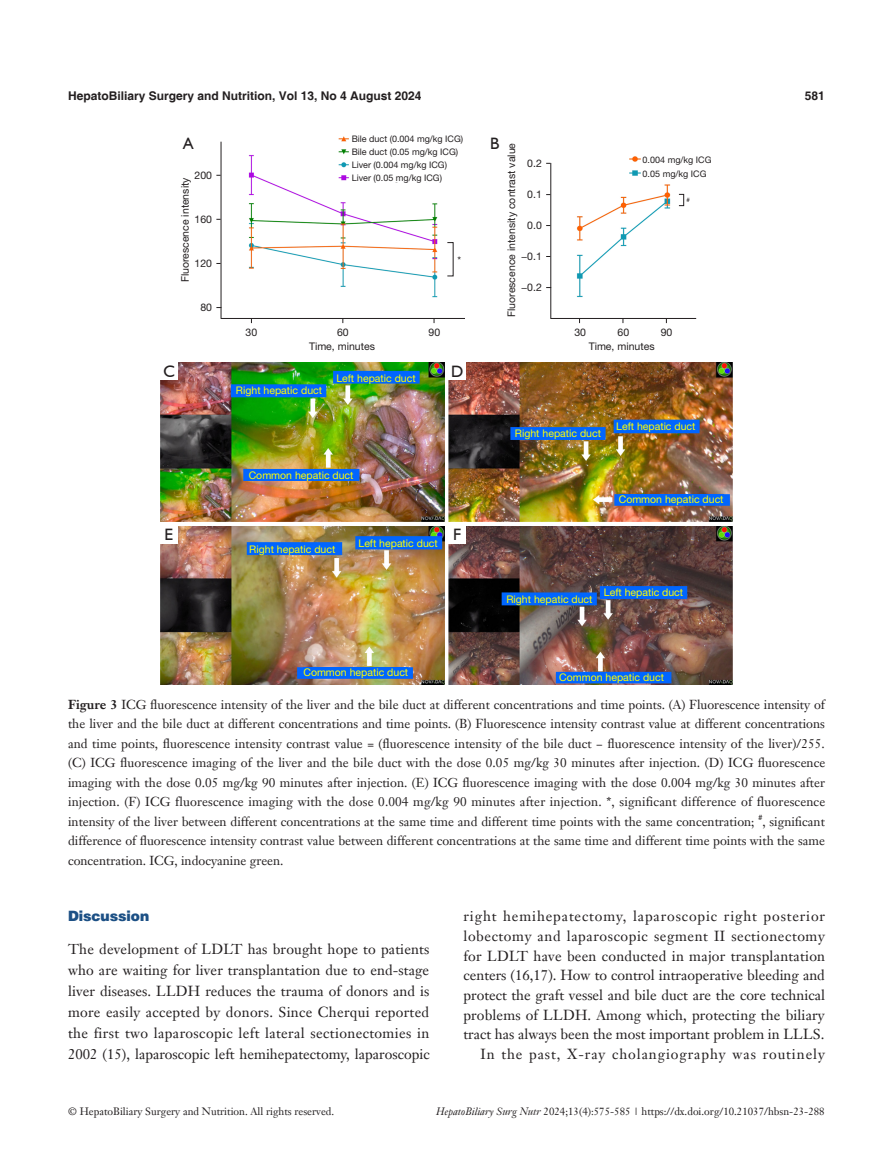
<style>
.page{position:relative;width:893px;height:1170px;background:#fff}
.page>*{position:absolute;margin:0;border:0;box-sizing:border-box;transform-origin:0 0}
.Cite{font:16.5px "Humanist 521 BT";color:#231f20}
.t1{font:14.25px/19.6px "Janson Text LT";color:#231f20;text-align:justify}
.t2{font:14.25px "Janson Text LT";letter-spacing:.065em;color:#231f20}
._1ji-6_5{font:900 14.25px "Helvetica";color:#1c5085}
.tuzhu{font:12.75px/19.5px "Janson Text LT";color:#231f20;text-align:justify}
.t3{font:700 12px "Helvetica";color:#231f20}
.t4{font:10.5px "Helvetica Neue LT Pro";color:#ff0}
.t5{font:10.5px "Janson Text LT";color:#231f20}
.t6{font:10.5px "Helvetica Neue LT Pro";color:#231f20}
.t7{font:9px "Helvetica Neue LT Pro";color:#231f20}
.tuzhu-2{font:7.5px "Janson Text LT";color:#231f20}
.t8{font:6.15px "Helvetica Neue LT Pro";color:#231f20}
.s1{font-weight:700}
.s2{font-style:italic}
</style>
<div class="page">
<img style="left:449px;top:526px;width:283px;height:159px">
<div style="left:559px;top:672px;width:105px;height:10px;background:#06f"></div>
<img style="left:449px;top:362px;width:283px;height:160px">
<div style="left:619px;top:494px;width:105px;height:10px;background:#06f"></div>
<img style="left:161px;top:526px;width:283px;height:159px">
<div style="left:303px;top:667px;width:105px;height:10px;background:#06f"></div>
<img style="left:161px;top:362px;width:283px;height:160px">
<div style="left:249px;top:470px;width:105px;height:10px;background:#06f"></div>
<div style="left:161px;top:362px;width:17px;height:17px;background:#fff"></div>
<div style="left:449px;top:362px;width:17px;height:17px;background:#fff"></div>
<div style="left:161px;top:526px;width:17px;height:17px;background:#fff"></div>
<div style="left:449px;top:526px;width:17px;height:17px;background:#fff"></div>
<img style="left:248px;top:136px;width:190px;height:162px">
<div style="left:352px;top:134px;width:112px;height:48px;background:#fff"></div>
<hr style="left:221px;top:142px;width:1px;height:177px;background:#231f20">
<hr style="left:221px;top:318px;width:244px;height:1px;background:#231f20">
<img style="left:577px;top:156px;width:94px;height:142px">
<div style="left:643px;top:155px;width:70px;height:23px;background:#fff"></div>
<hr style="left:550px;top:163px;width:1px;height:156px;background:#231f20">
<hr style="left:551px;top:318px;width:145px;height:1px;background:#231f20">
<div style="left:678px;top:194px;width:6px;height:12px;border:1px solid #231f20"></div>
<p class="t3" style="left:68px;top:88px;width:355px">HepatoBiliary Surgery and Nutrition, Vol 13, No 4 August 2024</p>
<p class="t3" style="left:805px;top:88px;width:22px">581</p>
<p class="t7" style="left:352px;top:133px;width:113px">Bile duct (0.004 mg/kg ICG)</p>
<p class="t7" style="left:352px;top:146px;width:108px">Bile duct (0.05 mg/kg ICG)</p>
<p class="t7" style="left:352px;top:159px;width:97px">Liver (0.004 mg/kg ICG)</p>
<p class="t7" style="left:352px;top:172px;width:92px">Liver (0.05 mg/kg ICG)</p>
<p class="Cite" style="left:183px;top:133px;width:12px">A</p>
<p class="Cite" style="left:490px;top:133px;width:11px">B</p>
<p class="t6" style="left:195px;top:169px;width:19px">200</p>
<p class="t6" style="left:195px;top:213px;width:19px">160</p>
<p class="t6" style="left:195px;top:257px;width:19px">120</p>
<p class="t6" style="left:200px;top:300px;width:13px">80</p>
<p class="t6" style="left:179px;top:282px;width:106px;rotate:-90deg">Fluorescence intensity</p>
<p class="t6" style="left:458px;top:254px;width:5px">*</p>
<p class="t6" style="left:246px;top:326px;width:13px">30</p>
<p class="t6" style="left:337px;top:326px;width:13px">60</p>
<p class="t6" style="left:429px;top:326px;width:13px">90</p>
<p class="t6" style="left:309px;top:339px;width:67px">Time, minutes</p>
<p class="Cite" style="left:163px;top:361px;width:13px">C</p>
<p class="Cite" style="left:451px;top:361px;width:14px">D</p>
<p class="t4" style="left:336px;top:371px;width:81px">Left hepatic duct</p>
<p class="t4" style="left:236px;top:384px;width:88px">Right hepatic duct</p>
<p class="t6" style="left:505px;top:317px;width:175px;rotate:-90deg">Fluorescence intensity contrast value</p>
<p class="t6" style="left:527px;top:157px;width:16px">0.2</p>
<p class="t6" style="left:527px;top:188px;width:16px">0.1</p>
<p class="t6" style="left:527px;top:219px;width:16px">0.0</p>
<p class="t6" style="left:521px;top:250px;width:22px">−0.1</p>
<p class="t6" style="left:521px;top:281px;width:22px">−0.2</p>
<p class="t7" style="left:643px;top:154px;width:70px">0.004 mg/kg ICG</p>
<p class="t7" style="left:643px;top:168px;width:65px">0.05 mg/kg ICG</p>
<p class="t8" style="left:686px;top:196px;width:5px">#</p>
<p class="t6" style="left:574px;top:326px;width:13px">30</p>
<p class="t6" style="left:618px;top:326px;width:13px">60</p>
<p class="t6" style="left:661px;top:326px;width:13px">90</p>
<p class="t6" style="left:589px;top:339px;width:67px">Time, minutes</p>
<p class="t4" style="left:515px;top:427px;width:88px">Right hepatic duct</p>
<p class="t4" style="left:616px;top:420px;width:81px">Left hepatic duct</p>
<p class="t4" style="left:249px;top:468px;width:106px">Common hepatic duct</p>
<p class="Cite" style="left:165px;top:524px;width:10px">E</p>
<p class="Cite" style="left:453px;top:524px;width:10px">F</p>
<p class="t4" style="left:358px;top:537px;width:81px">Left hepatic duct</p>
<p class="t4" style="left:249px;top:542px;width:88px">Right hepatic duct</p>
<p class="t4" style="left:619px;top:493px;width:106px">Common hepatic duct</p>
<p class="t4" style="left:506px;top:592px;width:88px">Right hepatic duct</p>
<p class="t4" style="left:604px;top:586px;width:81px">Left hepatic duct</p>
<p class="t4" style="left:303px;top:666px;width:106px">Common hepatic duct</p>
<p class="t4" style="left:559px;top:671px;width:106px">Common hepatic duct</p>
<p class="tuzhu" style="left:68px;top:694px;width:759px"><span class="s1">Figure 3</span> ICG fluorescence intensity of the liver and the bile duct at different concentrations and time points. (A) Fluorescence intensity of the liver and the bile duct at different concentrations and time points. (B) Fluorescence intensity contrast value at different concentrations and time points, fluorescence intensity contrast value = (fluorescence intensity of the bile duct − fluorescence intensity of the liver)/255. (C) ICG fluorescence imaging of the liver and the bile duct with the dose 0.05 mg/kg 30 minutes after injection. (D) ICG fluorescence imaging with the dose 0.05 mg/kg 90 minutes after injection. (E) ICG fluorescence imaging with the dose 0.004 mg/kg 30 minutes after injection. (F) ICG fluorescence imaging with the dose 0.004 mg/kg 90 minutes after injection. *, significant difference of fluorescence intensity of the liver between different concentrations at the same time and different time points with the same concentration;</p>
<p class="tuzhu-2" style="left:758px;top:812px;width:5px">#</p>
<p class="tuzhu" style="left:68px;top:811px;width:758px;text-indent:694px">, significant difference of fluorescence intensity contrast value between different concentrations at the same time and different time points with the same concentration. ICG, indocyanine green.</p>
<p class="_1ji-6_5" style="left:68px;top:907px;width:83px">Discussion</p>
<p class="t1" style="left:68px;top:937px;width:363px;line-height:21px">The development of LDLT has brought hope to patients who are waiting for liver transplantation due to end-stage liver diseases. LLDH reduces the trauma of donors and is more easily accepted by donors. Since Cherqui reported the first two laparoscopic left lateral sectionectomies in 2002 (15), laparoscopic left hemihepatectomy, laparoscopic</p>
<p class="t1" style="left:463px;top:906px;width:363px">right hemihepatectomy, laparoscopic right posterior lobectomy and laparoscopic segment II sectionectomy for LDLT have been conducted in major transplantation centers (16,17). How to control intraoperative bleeding and protect the graft vessel and bile duct are the core technical problems of LLDH. Among which, protecting the biliary tract has always been the most important problem in LLLS.</p>
<p class="t2" style="left:480px;top:1044px;width:346px">In the past, X-ray cholangiography was routinely</p>
<p class="t5" style="left:68px;top:1104px;width:268px">© HepatoBiliary Surgery and Nutrition. All rights reserved.</p>
<p class="t5" style="left:436px;top:1104px;width:390px"><span class="s2">HepatoBiliary Surg Nutr</span> 2024;13(4):575-585 | https://dx.doi.org/10.21037/hbsn-23-288</p>
</div>
